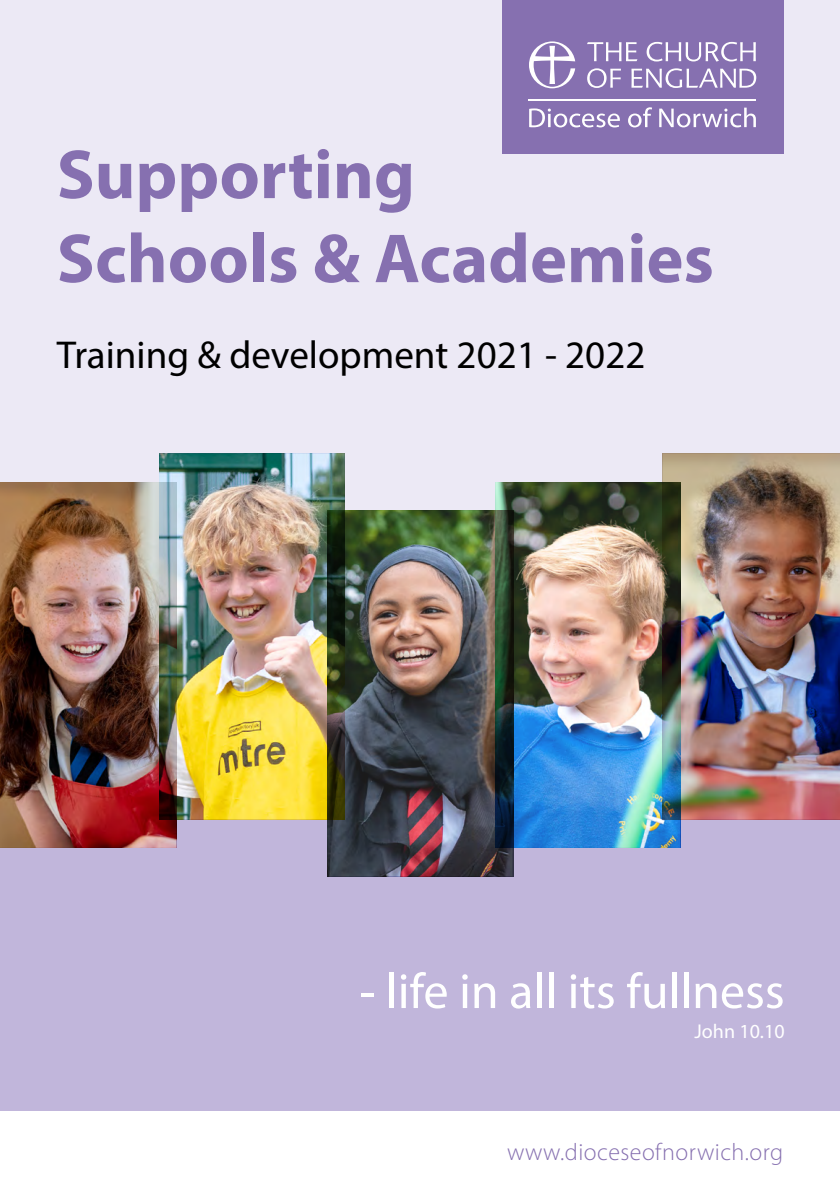
<style>
.page{position:relative;width:840px;height:1191px;background:#fff}
.page>*{position:absolute;margin:0;border:0;box-sizing:border-box;transform-origin:0 0}
.t1{font:700 70px/84px "Myriad Pro";color:#8670b0}
.t2{font:50px "Myriad Pro";color:#fff}
.t3{font:39px "Myriad Pro";color:#000}
.t4{font:300 24px "Myriad Pro";letter-spacing:.02em;color:#8670b0}
.t5{font:20px "Myriad Pro";color:#fff}
</style>
<div class="page">
<div style="left:0;top:737px;width:839px;height:403px;background:#c1b6db"></div>
<div style="left:0;top:0;width:839px;height:539px;background:#ece9f5"></div>
<div style="left:501px;top:0;width:281px;height:153px;background:#8670b0"></div>
<svg style="left:529px;top:41px;width:46px;height:47px"></svg>
<svg style="left:587px;top:42px;width:50px;height:19px"></svg>
<svg style="left:646px;top:42px;width:109px;height:20px"></svg>
<svg style="left:587px;top:68px;width:33px;height:20px"></svg>
<svg style="left:631px;top:68px;width:124px;height:20px"></svg>
<svg style="left:529px;top:108px;width:90px;height:19px"></svg>
<svg style="left:628px;top:107px;width:23px;height:20px"></svg>
<svg style="left:659px;top:108px;width:96px;height:19px"></svg>
<hr style="left:528px;top:99px;width:227px;height:1px;background:#fff">
<div style="left:0;top:1111px;width:839px;height:80px;background:#fff"></div>
<img style="left:0;top:482px;width:177px;height:366px">
<img style="left:327px;top:510px;width:186px;height:366px">
<img style="left:495px;top:482px;width:185px;height:366px">
<img style="left:159px;top:454px;width:185px;height:365px">
<img style="left:662px;top:454px;width:177px;height:365px">
<h1 class="t1" style="left:57px;top:130px;width:658px">Supporting<br>Schools &amp; Academies</h1>
<p class="t3" style="left:57px;top:331px;width:590px">Training &amp; development 2021 - 2022</p>
<p class="t2" style="left:360px;top:960px;width:426px">- life in all its fullness</p>
<p class="t5" style="left:694px;top:1019px;width:91px">John 10.10</p>
<p class="t4" style="left:507px;top:1137px;width:277px">www.dioceseofnorwich.org</p>
</div>
